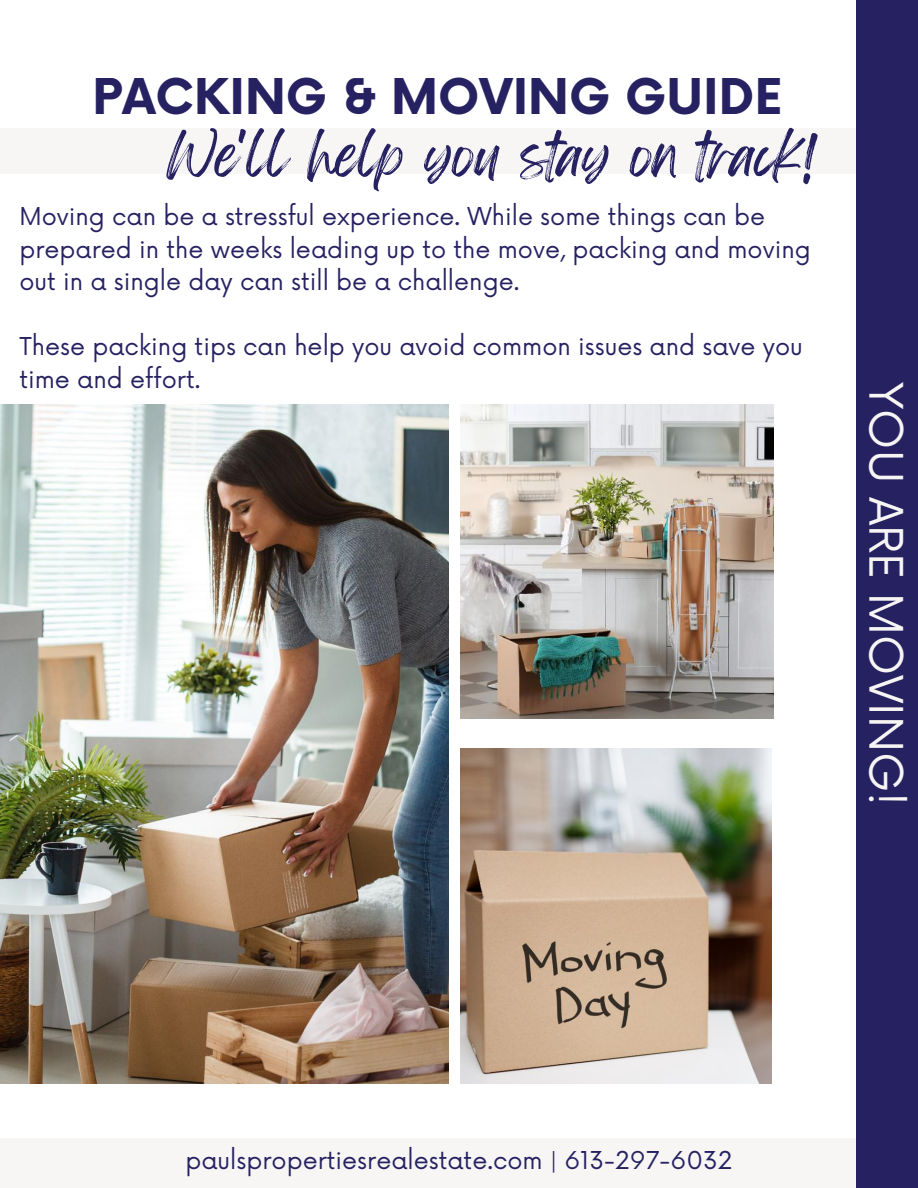
<style>
.page{position:relative;width:918px;height:1188px;background:#fff}
.page>*{position:absolute;margin:0;border:0;box-sizing:border-box;transform-origin:0 0}
.t1{font:51px "Feeling Passionate";color:#262262}
.t2{font:700 48px "Now";color:#262262}
.t3{font:45px "Now";color:#f6f5f3}
.t4{font:24px/32.7px "Now";color:#262262}
</style>
<div class="page">
<div style="left:0;top:129px;width:918px;height:45px;background:#f6f5f3"></div>
<img style="left:0;top:405px;width:449px;height:678px">
<img style="left:460px;top:405px;width:314px;height:314px">
<img style="left:460px;top:748px;width:312px;height:336px">
<div style="left:0;top:1138px;width:918px;height:50px;background:#f6f5f3"></div>
<div style="left:856px;top:0;width:62px;height:1188px;background:#262262"></div>
<h2 class="t2" style="left:93px;top:71px;width:691px">PACKING &amp; MOVING GUIDE</h2>
<h1 class="t1" style="left:166px;top:114px;width:652px">We'll help you stay on track!</h1>
<p class="t4" style="left:19px;top:201px;width:793px">Moving can be a stressful experience. While some things can be prepared in the weeks leading up to the move, packing and moving out in a single day can still be a challenge.</p>
<p class="t4" style="left:19px;top:332px;width:785px">These packing tips can help you avoid common issues and save you time and effort.</p>
<h3 class="t3" style="left:911px;top:382px;width:425px;rotate:90deg">YOU ARE MOVING!</h3>
<p class="t4" style="left:185px;top:1145px;width:549px">paulspropertiesrealestate.com | 613-297-6032</p>
</div>
